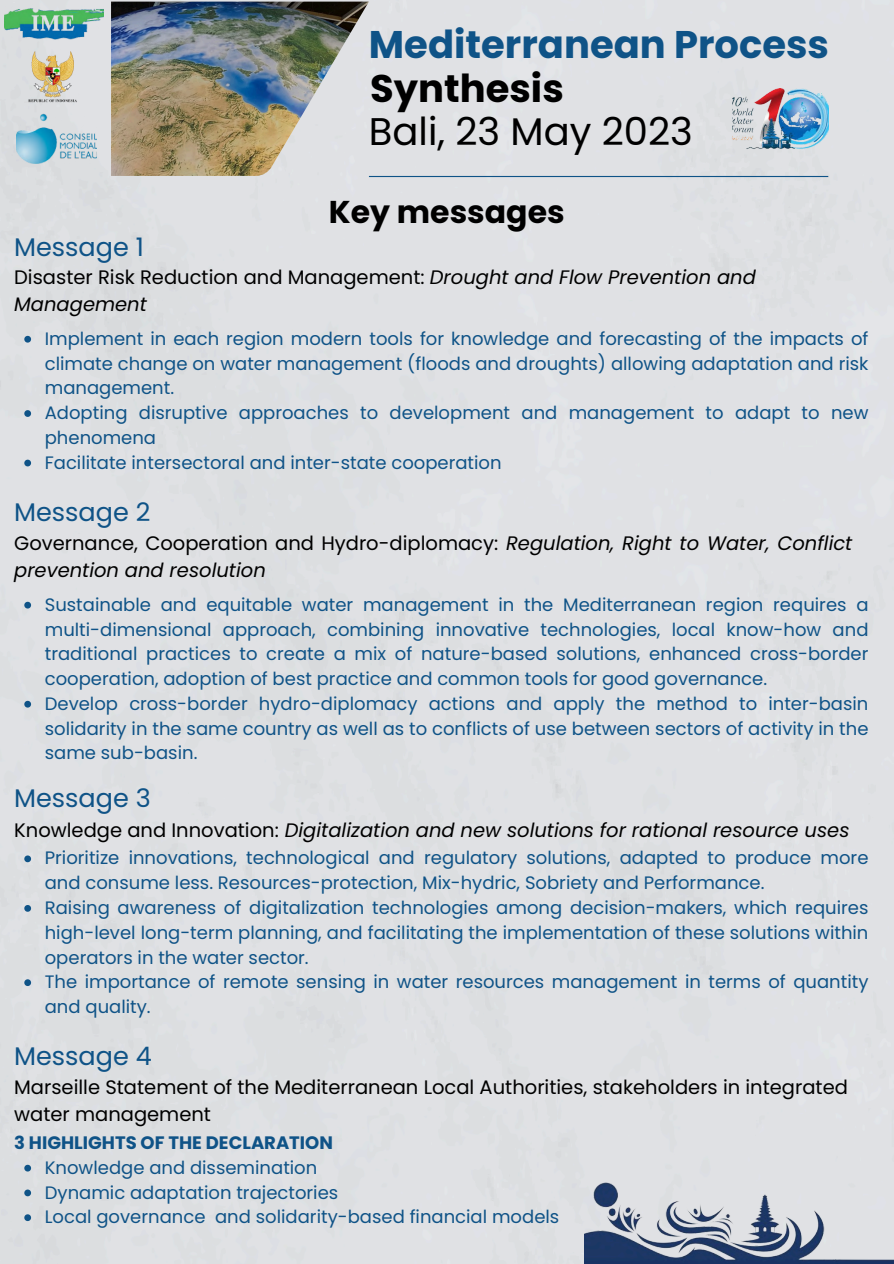
<style>
.page{position:relative;width:894px;height:1264px;background:#fff}
.page>*{position:absolute;margin:0;border:0;box-sizing:border-box;transform-origin:0 0}
.t1{font:700 38.55px "Poppins";color:#0f5387}
.t2{font:38.55px "Poppins";color:#000}
.t3{font:700 38.55px "Poppins";color:#000}
.t4{font:700 31.5px "Poppins";color:#000}
.t5{font:25.5px "Poppins";color:#0f5387}
.t6{font:italic 19.5px/27px "Poppins";color:#000}
.t7{font:19.5px/27px "Poppins";color:#000}
.t8{font:18px/24.8px "Poppins";color:#0f5387;text-align:justify}
.t9{font:700 18px "Poppins";color:#0f5387}
.s1{font-style:normal}
</style>
<div class="page">
<div style="left:0;top:0;width:893px;height:1263px;background:#e0e1e4"></div>
<img style="left:584px;top:1165px;width:309px;height:98px">
<svg style="left:24px;top:336px;width:7px;height:6px"></svg>
<svg style="left:24px;top:410px;width:7px;height:7px"></svg>
<svg style="left:24px;top:459px;width:7px;height:7px"></svg>
<svg style="left:24px;top:601px;width:7px;height:7px"></svg>
<svg style="left:24px;top:700px;width:7px;height:7px"></svg>
<svg style="left:24px;top:855px;width:7px;height:7px"></svg>
<svg style="left:24px;top:905px;width:7px;height:6px"></svg>
<svg style="left:24px;top:979px;width:7px;height:7px"></svg>
<img style="left:111px;top:2px;width:258px;height:174px">
<hr style="left:369px;top:176px;width:459px;height:1px;background:#0f5387">
<img style="left:4px;top:5px;width:99px;height:37px">
<img style="left:29px;top:50px;width:50px;height:54px">
<img style="left:732px;top:89px;width:96px;height:62px">
<img style="left:17px;top:114px;width:79px;height:49px">
<svg style="left:24px;top:1164px;width:7px;height:7px"></svg>
<svg style="left:24px;top:1189px;width:7px;height:7px"></svg>
<svg style="left:24px;top:1214px;width:7px;height:6px"></svg>
<p class="t1" style="left:369px;top:18px;width:461px">Mediterranean Process</p>
<p class="t3" style="left:370px;top:61px;width:195px">Synthesis</p>
<h4 class="t2" style="left:369px;top:104px;width:325px">Bali, 23 May 2023</h4>
<h1 class="t4" style="left:329px;top:190px;width:237px">Key messages</h1>
<h1 class="t5" style="left:14px;top:229px;width:131px">Message 1</h1>
<p class="t6" style="left:14px;top:264px;width:743px"><span class="s1">Disaster Risk Reduction and Management:</span> Drought and Flow Prevention and<br>Management</p>
<p class="t8" style="left:45px;top:326px;width:825px">Implement in each region modern tools for knowledge and forecasting of the impacts of climate change on water management (floods and droughts) allowing adaptation and risk management.</p>
<p class="t8" style="left:45px;top:400px;width:825px">Adopting disruptive approaches to development and management to adapt to new phenomena</p>
<p class="t8" style="left:45px;top:450px;width:458px">Facilitate intersectoral and inter-state cooperation</p>
<h2 class="t5" style="left:14px;top:494px;width:138px">Message 2</h2>
<h4 class="t6" style="left:14px;top:530px;width:839px"><span class="s1">Governance, Cooperation and Hydro-diplomacy:</span> Regulation, Right to Water, Conflict prevention and resolution</h4>
<p class="t8" style="left:45px;top:592px;width:825px">Sustainable and equitable water management in the Mediterranean region requires a multi-dimensional approach, combining innovative technologies, local know-how and traditional practices to create a mix of nature-based solutions, enhanced cross-border cooperation, adoption of best practice and common tools for good governance.</p>
<p class="t8" style="left:45px;top:691px;width:825px">Develop cross-border hydro-diplomacy actions and apply the method to inter-basin solidarity in the same country as well as to conflicts of use between sectors of activity in the same sub-basin.</p>
<h3 class="t5" style="left:14px;top:780px;width:138px">Message 3</h3>
<p class="t6" style="left:14px;top:816px;width:836px"><span class="s1">Knowledge and Innovation:</span> Digitalization and new solutions for rational resource uses</p>
<p class="t8" style="left:45px;top:845px;width:825px">Prioritize innovations, technological and regulatory solutions, adapted to produce more and consume less. Resources-protection, Mix-hydric, Sobriety and Performance.</p>
<h4 class="t8" style="left:45px;top:895px;width:825px">Raising awareness of digitalization technologies among decision-makers, which requires high-level long-term planning, and facilitating the implementation of these solutions within operators in the water sector.</h4>
<p class="t8" style="left:45px;top:969px;width:825px">The importance of remote sensing in water resources management in terms of quantity and quality.</p>
<p class="t5" style="left:14px;top:1038px;width:139px">Message 4</p>
<h5 class="t7" style="left:14px;top:1073px;width:835px">Marseille Statement of the Mediterranean Local Authorities, stakeholders in integrated water management</h5>
<p class="t9" style="left:14px;top:1130px;width:320px">3 HIGHLIGHTS OF THE DECLARATION</p>
<p class="t8" style="left:45px;top:1155px;width:274px">Knowledge and dissemination</p>
<p class="t8" style="left:45px;top:1179px;width:295px">Dynamic adaptation trajectories</p>
<p class="t8" style="left:45px;top:1204px;width:516px">Local governance and solidarity-based financial models</p>
</div>
